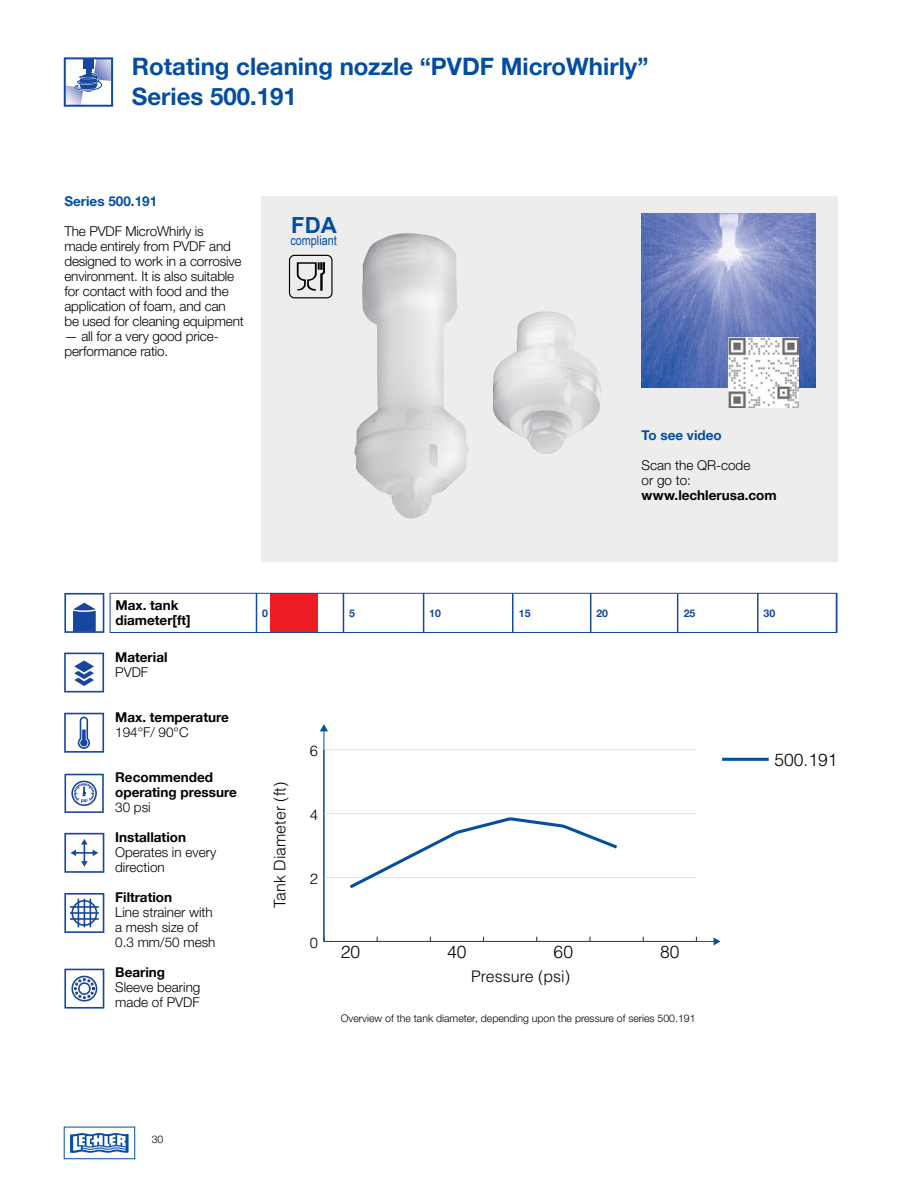
<style>
.page{position:relative;width:918px;height:1188px;background:#fff}
.page>*{position:absolute;margin:0;border:0;box-sizing:border-box;transform-origin:0 0}
.t1{font:700 24px "Helvetica Neue LTW1 G";color:#034ea2}
.t2{font:700 22.2px "Arial";color:#034ea2}
.t3{font:300 17.4px "Helvetica LT Std";color:#000}
.t4{font:300 16.05px "Helvetica LT Std";color:#000}
.t5{font:300 14.7px "Helvetica LT Std";color:#000}
.t6{font:300 13.5px/15px "Helvetica Neue LTW1 G";letter-spacing:-.01em;color:#000}
.t7{font:700 13.5px/15px "Helvetica Neue LTW1 G";color:#000}
.t8{font:700 13.5px "Helvetica Neue LTW1 G";color:#034ea2}
.t9{font:13.2px "Arial Narrow";color:#034ea2}
.t10{font:300 10.5px "Helvetica Neue LTW1 G";color:#000}
.t11{font:700 10.5px "Helvetica Neue LTW1 G";color:#17479e}
</style>
<div class="page">
<div style="left:64px;top:1127px;width:71px;height:32px;border:1px solid #034ea2"></div>
<svg style="left:70px;top:1133px;width:59px;height:20px"></svg>
<div style="left:261px;top:196px;width:576px;height:366px;background:#ededee"></div>
<svg style="left:64px;top:653px;width:40px;height:39px"></svg>
<svg style="left:64px;top:833px;width:40px;height:40px"></svg>
<svg style="left:64px;top:713px;width:40px;height:40px"></svg>
<svg style="left:64px;top:893px;width:40px;height:40px"></svg>
<hr style="left:70px;top:918px;width:29px;height:2px;background:#16469e">
<hr style="left:70px;top:912px;width:29px;height:2px;background:#16469e">
<hr style="left:70px;top:906px;width:29px;height:2px;background:#16469e">
<svg style="left:65px;top:774px;width:39px;height:39px"></svg>
<svg style="left:64px;top:969px;width:40px;height:40px"></svg>
<div style="left:71px;top:976px;width:26px;height:26px;border:2px solid #16469e;border-radius:50%"></div>
<div style="left:78px;top:982px;width:13px;height:13px;border:2px solid #16469e;border-radius:50%"></div>
<div style="left:74px;top:978px;width:21px;height:21px;border:3px dashed #16469e;border-radius:50%"></div>
<img style="left:355px;top:233px;width:114px;height:286px">
<div style="left:289px;top:255px;width:44px;height:43px;border:1px solid #000;border-radius:5px"></div>
<svg style="left:297px;top:262px;width:28px;height:29px"></svg>
<img style="left:642px;top:213px;width:174px;height:175px">
<img style="left:729px;top:338px;width:70px;height:70px">
<svg style="left:64px;top:57px;width:49px;height:50px"></svg>
<div style="left:83px;top:59px;width:11px;height:9px;background:#17479e"></div>
<img style="left:493px;top:311px;width:108px;height:143px">
<div style="left:271px;top:593px;width:47px;height:40px;background:#ed1d24"></div>
<hr style="left:256px;top:593px;width:1px;height:40px;background:#17479e">
<hr style="left:423px;top:593px;width:1px;height:40px;background:#17479e">
<hr style="left:590px;top:593px;width:1px;height:40px;background:#17479e">
<svg style="left:64px;top:593px;width:40px;height:40px"></svg>
<div style="left:110px;top:593px;width:727px;height:40px;border:1px solid #17479e"></div>
<hr style="left:757px;top:593px;width:2px;height:40px;background:#17479e">
<svg style="left:320px;top:724px;width:400px;height:221px"></svg>
<hr style="left:343px;top:593px;width:1px;height:40px;background:#17479e">
<hr style="left:512px;top:593px;width:2px;height:40px;background:#17479e">
<hr style="left:677px;top:593px;width:1px;height:40px;background:#17479e">
<hr style="left:836px;top:593px;width:1px;height:40px;background:#17479e">
<h1 class="t1" style="left:132px;top:51px;width:332px">Rotating cleaning nozzle “PVDF</h1>
<h1 class="t1" style="left:501px;top:51px;width:149px">MicroWhirly”</h1>
<h1 class="t1" style="left:132px;top:81px;width:166px">Series 500.191</h1>
<p class="t8" style="left:64px;top:193px;width:94px">Series 500.191</p>
<p class="t6" style="left:64px;top:224px;width:181px">The PVDF MicroWhirly is<br>made entirely from PVDF and designed to work in a corrosive environment. It is also suitable for contact with food and the application of foam, and can be used for cleaning equipment</p>
<p class="t6" style="left:64px;top:329px;width:156px">— all for a very good price&shy;performance ratio.</p>
<h2 class="t2" style="left:291px;top:210px;width:47px">FDA</h2>
<p class="t9" style="left:290px;top:231px;width:48px">compliant</p>
<p class="t8" style="left:642px;top:427px;width:82px">To see video</p>
<p class="t6" style="left:642px;top:458px;width:110px">Scan the QR-code or go to:</p>
<p class="t7" style="left:642px;top:488px;width:137px">www.lechlerusa.com</p>
<p class="t7" style="left:115px;top:598px;width:77px">Max. tank diameter[ft]</p>
<p class="t11" style="left:764px;top:606px;width:13px">30</p>
<p class="t11" style="left:262px;top:606px;width:7px">0</p>
<p class="t11" style="left:429px;top:606px;width:13px">10</p>
<p class="t11" style="left:596px;top:606px;width:13px">20</p>
<p class="t11" style="left:349px;top:606px;width:7px">5</p>
<p class="t11" style="left:519px;top:607px;width:13px">15</p>
<p class="t11" style="left:684px;top:607px;width:13px">25</p>
<p class="t7" style="left:115px;top:650px;width:54px">Material</p>
<p class="t6" style="left:115px;top:665px;width:35px">PVDF</p>
<p class="t7" style="left:115px;top:710px;width:115px">Max. temperature</p>
<p class="t6" style="left:115px;top:725px;width:75px">194°F/ 90°C</p>
<p class="t7" style="left:115px;top:770px;width:123px">Recommended operating pressure</p>
<p class="t6" style="left:115px;top:800px;width:37px">30 psi</p>
<p class="t7" style="left:115px;top:830px;width:72px">Installation</p>
<p class="t6" style="left:115px;top:845px;width:103px">Operates in every direction</p>
<p class="t7" style="left:115px;top:890px;width:59px">Filtration</p>
<p class="t6" style="left:115px;top:905px;width:102px">Line strainer with a mesh size of<br>0.3 mm/50 mesh</p>
<p class="t7" style="left:115px;top:965px;width:51px">Bearing</p>
<p class="t6" style="left:115px;top:980px;width:87px">Sleeve bearing made of PVDF</p>
<p class="t4" style="left:270px;top:908px;width:128px;rotate:-90deg">Tank Diameter (ft)</p>
<p class="t5" style="left:310px;top:742px;width:10px">6</p>
<p class="t5" style="left:310px;top:806px;width:10px">4</p>
<p class="t5" style="left:310px;top:870px;width:10px">2</p>
<p class="t5" style="left:310px;top:934px;width:10px">0</p>
<p class="t3" style="left:341px;top:941px;width:21px">20</p>
<p class="t3" style="left:447px;top:941px;width:21px">40</p>
<p class="t3" style="left:554px;top:941px;width:21px">60</p>
<p class="t3" style="left:660px;top:941px;width:21px">80</p>
<p class="t4" style="left:471px;top:966px;width:100px">Pressure (psi)</p>
<p class="t10" style="left:341px;top:1012px;width:356px">Overview of the tank diameter, depending upon the pressure of series 500.191</p>
<p class="t10" style="left:152px;top:1133px;width:13px">30</p>
<p class="t3" style="left:775px;top:749px;width:65px">500.191</p>
</div>
